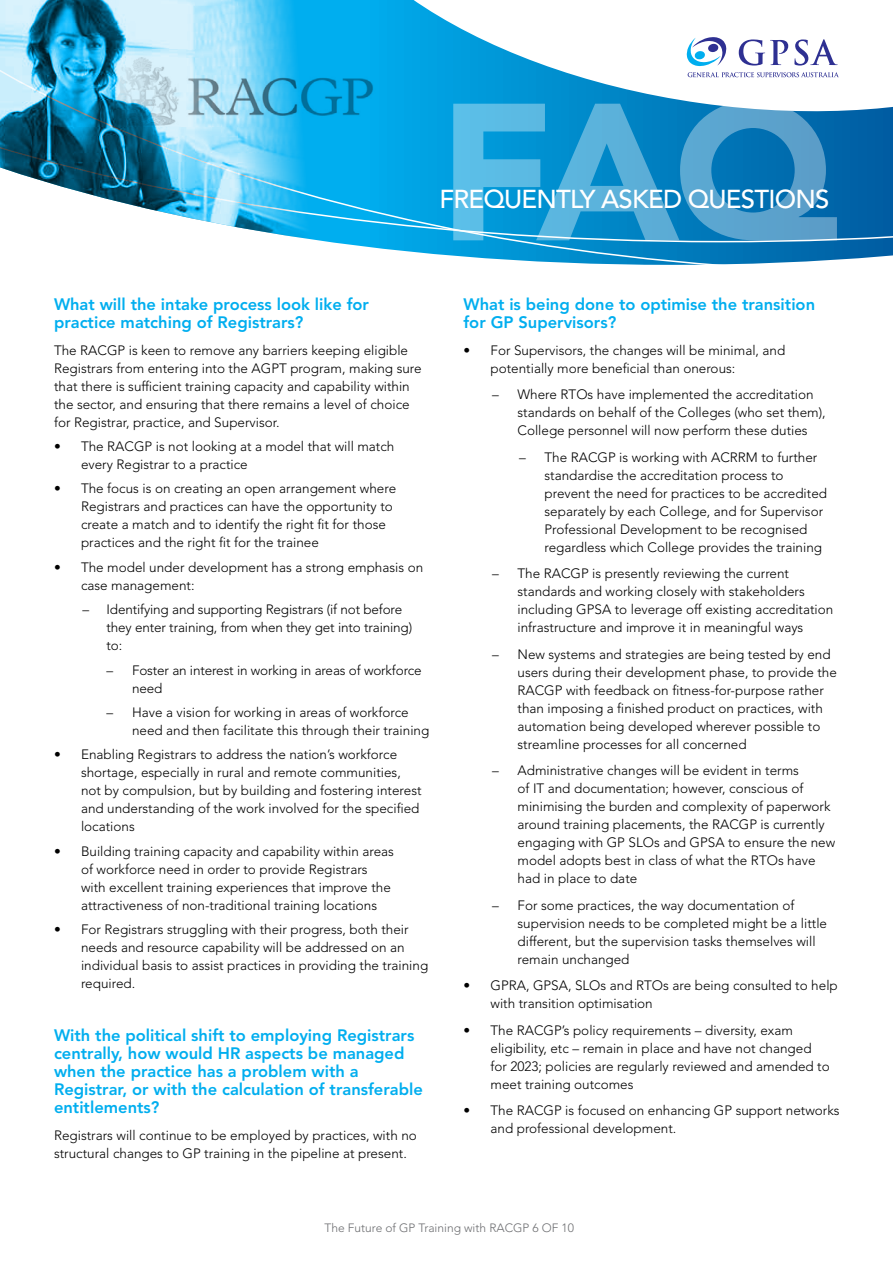
<style>
.page{position:relative;width:893px;height:1263px;background:#fff}
.page>*{position:absolute;margin:0;border:0;box-sizing:border-box;transform-origin:0 0}
.t1{font:900 192.9px "Avenir LT Std";color:#fff}
.t2{font:500 25.8px "Avenir LT Std";letter-spacing:-.03em;color:#fff}
.t3{font:800 16.5px/18px "Avenir LT Std";color:#00aeef}
.t4{font:300 13.5px/18px "Avenir LT Std";color:#000}
.t5{font:300 12px "Avenir LT Std";color:#6d6e71}
</style>
<div class="page">
<svg style="left:359px;top:136px;width:534px;height:129px;background:#0e8ac8"></svg>
<svg style="left:359px;top:0;width:534px;height:136px"></svg>
<svg style="left:687px;top:37px;width:39px;height:29px"></svg>
<svg style="left:688px;top:72px;width:151px;height:5px"></svg>
<svg style="left:739px;top:39px;width:49px;height:27px"></svg>
<svg style="left:794px;top:39px;width:44px;height:27px"></svg>
<img style="left:0;top:0;width:359px;height:246px">
<img style="left:107px;top:54px;width:272px;height:76px">
<h1 class="t1" style="left:438px;top:56px;width:401px">FAQ</h1>
<h2 class="t2" style="left:439px;top:184px;width:391px">FREQUENTLY ASKED QUESTIONS</h2>
<p class="t3" style="left:54px;top:295px;width:316px">What will the intake process look like for practice matching of Registrars?</p>
<p class="t4" style="left:54px;top:341px;width:369px">The RACGP is keen to remove any barriers keeping eligible Registrars from entering into the AGPT program, making sure that there is sufficient training capacity and capability within the sector, and ensuring that there remains a level of choice for Registrar, practice, and Supervisor.</p>
<p class="t4" style="left:81px;top:437px;width:315px;text-indent:-27px">• The RACGP is not looking at a model that will match every Registrar to a practice</p>
<p class="t4" style="left:81px;top:480px;width:317px;text-indent:-27px">• The focus is on creating an open arrangement where Registrars and practices can have the opportunity to create a match and to identify the right fit for those practices and the right fit for the trainee</p>
<p class="t4" style="left:81px;top:558px;width:344px;text-indent:-27px">• The model under development has a strong emphasis on case management:</p>
<p class="t4" style="left:107px;top:600px;width:307px;text-indent:-24px">– Identifying and supporting Registrars (if not before they enter training, from when they get into training) to:</p>
<p class="t4" style="left:132px;top:661px;width:291px;text-indent:-26px">– Foster an interest in working in areas of workforce need</p>
<p class="t4" style="left:132px;top:703px;width:299px;text-indent:-26px">– Have a vision for working in areas of workforce need and then facilitate this through their training</p>
<p class="t4" style="left:81px;top:746px;width:342px;text-indent:-27px">• Enabling Registrars to address the nation’s workforce shortage, especially in rural and remote communities, not by compulsion, but by building and fostering interest and understanding of the work involved for the specified locations</p>
<p class="t4" style="left:81px;top:842px;width:315px;text-indent:-27px">• Building training capacity and capability within areas of workforce need in order to provide Registrars with excellent training experiences that improve the attractiveness of non-traditional training locations</p>
<p class="t4" style="left:81px;top:920px;width:349px;text-indent:-27px">• For Registrars struggling with their progress, both their needs and resource capability will be addressed on an individual basis to assist practices in providing the training required.</p>
<p class="t3" style="left:54px;top:1026px;width:370px">With the political shift to employing Registrars centrally, how would HR aspects be managed when the practice has a problem with a Registrar, or with the calculation of transferable entitlements?</p>
<p class="t4" style="left:54px;top:1126px;width:364px">Registrars will continue to be employed by practices, with no structural changes to GP training in the pipeline at present.</p>
<p class="t3" style="left:463px;top:295px;width:353px">What is being done to optimise the transition for GP Supervisors?</p>
<p class="t4" style="left:490px;top:341px;width:296px;text-indent:-27px">• For Supervisors, the changes will be minimal, and potentially more beneficial than onerous:</p>
<p class="t4" style="left:517px;top:385px;width:310px;text-indent:-26px">– Where RTOs have implemented the accreditation standards on behalf of the Colleges (who set them),<br>College personnel will now perform these duties</p>
<p class="t4" style="left:544px;top:448px;width:284px;text-indent:-26px">– The RACGP is working with ACRRM to further standardise the accreditation process to prevent the need for practices to be accredited separately by each College, and for Supervisor Professional Development to be recognised regardless which College provides the training</p>
<p class="t4" style="left:517px;top:564px;width:317px;text-indent:-26px">– The RACGP is presently reviewing the current standards and working closely with stakeholders including GPSA to leverage off existing accreditation infrastructure and improve it in meaningful ways</p>
<p class="t4" style="left:517px;top:645px;width:321px;text-indent:-26px">– New systems and strategies are being tested by end users during their development phase, to provide the RACGP with feedback on fitness-for-purpose rather than imposing a finished product on practices, with automation being developed wherever possible to streamline processes for all concerned</p>
<p class="t4" style="left:517px;top:761px;width:319px;text-indent:-26px">– Administrative changes will be evident in terms<br>of IT and documentation; however, conscious of minimising the burden and complexity of paperwork around training placements, the RACGP is currently engaging with GP SLOs and GPSA to ensure the new model adopts best in class of what the RTOs have had in place to date</p>
<p class="t4" style="left:517px;top:896px;width:311px;text-indent:-26px">– For some practices, the way documentation of supervision needs to be completed might be a little different, but the supervision tasks themselves will remain unchanged</p>
<p class="t4" style="left:490px;top:976px;width:349px;text-indent:-27px">• GPRA, GPSA, SLOs and RTOs are being consulted to help with transition optimisation</p>
<p class="t4" style="left:490px;top:1021px;width:341px;text-indent:-27px">• The RACGP’s policy requirements – diversity, exam eligibility, etc – remain in place and have not changed for 2023; policies are regularly reviewed and amended to meet training outcomes</p>
<p class="t4" style="left:490px;top:1101px;width:351px;text-indent:-27px">• The RACGP is focused on enhancing GP support networks and professional development.</p>
<p class="t5" style="left:325px;top:1220px;width:251px">The Future of GP Training with RACGP 6 OF 10</p>
</div>
